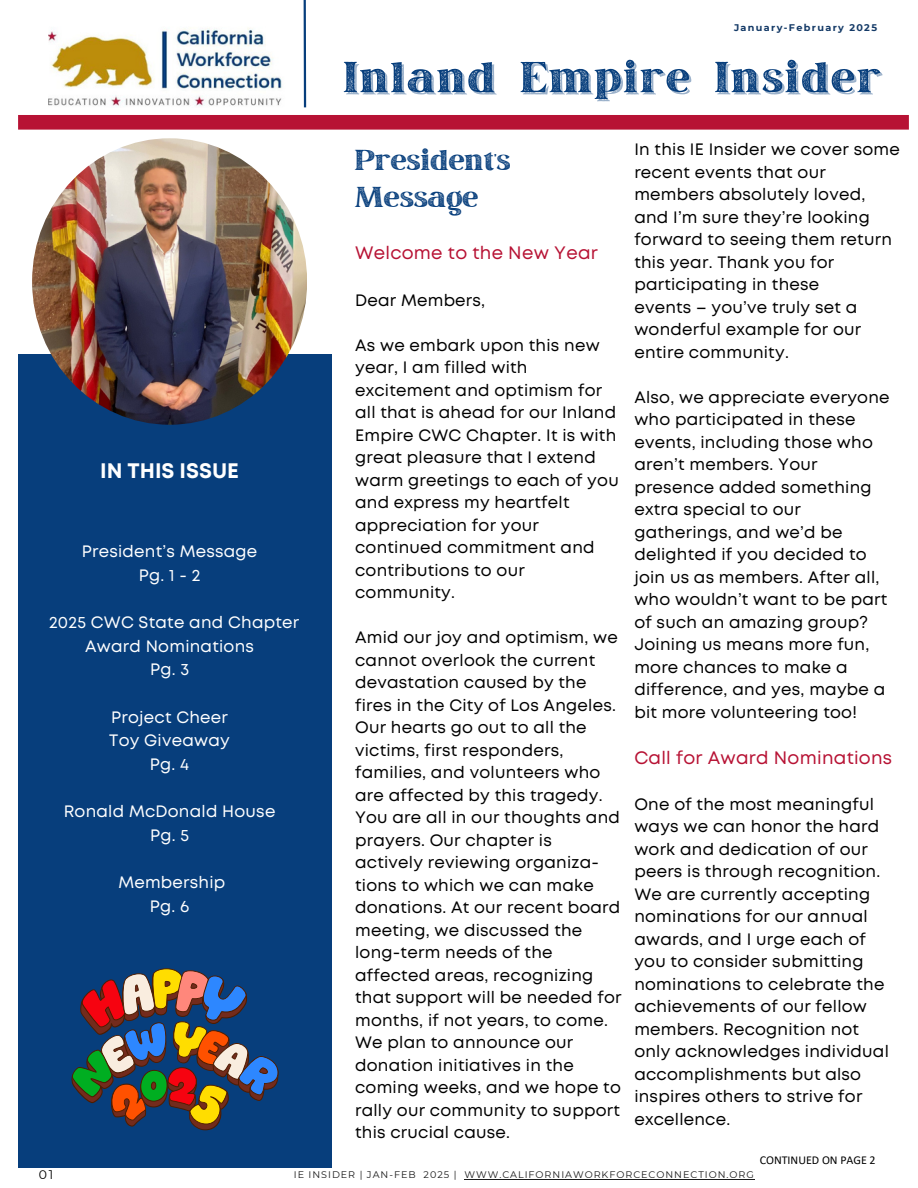
<style>
.page{position:relative;width:918px;height:1188px;background:#fff}
.page>*{position:absolute;margin:0;border:0;box-sizing:border-box;transform-origin:0 0}
.t1{font:51.45px "March Rough";letter-spacing:.04em;color:#073e7c}
.t2{font:34.35px/37.2px "March Rough";color:#073e7c}
.t3{font:700 21px "Mont";color:#fff}
.t4{font:18px "Mont";letter-spacing:.015em;color:#b71234}
.t5{font:16.5px/22.5px "Mont";letter-spacing:.015em;color:#000}
.t6{font:16.5px/23.7px "Mont";letter-spacing:.015em;color:#fff;text-align:center}
.t7{font:12.45px "Montserrat";color:#000}
.t8{font:12px "Calibri";color:#000}
.t9{font:9.6px "Montserrat";letter-spacing:.1em;color:#1a1a1a}
.t10{font:700 9.6px "Montserrat";letter-spacing:.14em;color:#143a67}
</style>
<div class="page">
<div style="left:18px;top:115px;width:891px;height:15px;background:#b71234"></div>
<svg style="left:303px;top:0;width:4px;height:108px"></svg>
<div style="left:18px;top:354px;width:313px;height:814px;background:#073e7c"></div>
<img style="left:49px;top:28px;width:233px;height:79px">
<img style="left:32px;top:138px;width:275px;height:287px;border-radius:50%">
<svg style="left:71px;top:968px;width:208px;height:162px"></svg>
<hr style="left:464px;top:1179px;width:291px;height:1px;background:#1a1a1a">
<p class="t3" style="left:100px;top:463px;width:140px">IN THIS ISSUE</p>
<p class="t6" style="left:82px;top:541px;width:177px">President’s Message<br>Pg.1-2</p>
<p class="t6" style="left:49px;top:612px;width:252px">2025 CWC State and Chapter<br>Award Nominations<br>Pg. 3</p>
<h1 class="t6" style="left:109px;top:706px;width:122px">Project Cheer<br>Toy Giveaway<br>Pg. 4</h1>
<p class="t6" style="left:64px;top:801px;width:213px">Ronald McDonald House<br>Pg. 5</p>
<p class="t6" style="left:118px;top:872px;width:108px">Membership<br>Pg. 6</p>
<h4 class="t10" style="left:734px;top:21px;width:145px">January-February 2025</h4>
<h4 class="t1" style="left:344px;top:54px;width:539px">Inland Empire Insider</h4>
<h3 class="t2" style="left:355px;top:143px;width:157px">President’s<br>Message</h3>
<p class="t4" style="left:355px;top:246px;width:244px">Welcome to the New Year</p>
<p class="t5" style="left:355px;top:290px;width:132px">Dear Members,</p>
<p class="t5" style="left:355px;top:335px;width:265px">As we embark upon this new year, I am filled with excitement and optimism for all that is ahead for our Inland<br>Empire CWC Chapter. It is with great pleasure that I extend warm greetings to each of you and express my heartfelt appreciation for your continued commitment and contributions to our community.</p>
<p class="t5" style="left:355px;top:627px;width:268px">Amid our joy and optimism, we cannot overlook the current devastation caused by the fires in the City of Los Angeles.<br>Our hearts go out to all the victims, first responders, families, and volunteers who are affected by this tragedy.<br>You are all in our thoughts and prayers. Our chapter is actively reviewing organiza&shy;tions to which we can make donations. At our recent board meeting, we discussed the long-term needs of the affected areas, recognizing that support will be needed for months, if not years, to come.<br>We plan to announce our donation initiatives in the coming weeks, and we hope to rally our community to support this crucial cause.</p>
<h4 class="t5" style="left:634px;top:139px;width:267px">In this IE Insider we cover some recent events that our members absolutely loved, and I’m sure they’re looking forward to seeing them return this year. Thank you for participating in these<br>events – you’ve truly set a wonderful example for our entire community.</h4>
<h4 class="t5" style="left:634px;top:387px;width:257px">Also, we appreciate everyone who participated in these events, including those who aren’t members. Your presence added something extra special to our gatherings, and we’d be delighted if you decided to join us as members. After all, who wouldn’t want to be part of such an amazing group?<br>Joining us means more fun, more chances to make a difference, and yes, maybe a bit more volunteering too!</h4>
<h4 class="t4" style="left:634px;top:751px;width:259px">Call for Award Nominations</h4>
<h4 class="t5" style="left:634px;top:794px;width:256px">One of the most meaningful ways we can honor the hard work and dedication of our peers is through recognition.<br>We are currently accepting nominations for our annual awards, and I urge each of you to consider submitting nominations to celebrate the achievements of our fellow members. Recognition not only acknowledges individual accomplishments but also inspires others to strive for excellence.</h4>
<h4 class="t8" style="left:760px;top:1155px;width:118px">CONTINUED ON PAGE 2</h4>
<h5 class="t7" style="left:39px;top:1167px;width:16px">01</h5>
<h2 class="t9" style="left:294px;top:1169px;width:461px">IE INSIDER | JAN-FEB 2025 | WWW.CALIFORNIAWORKFORCECONNECTION.ORG</h2>
</div>
